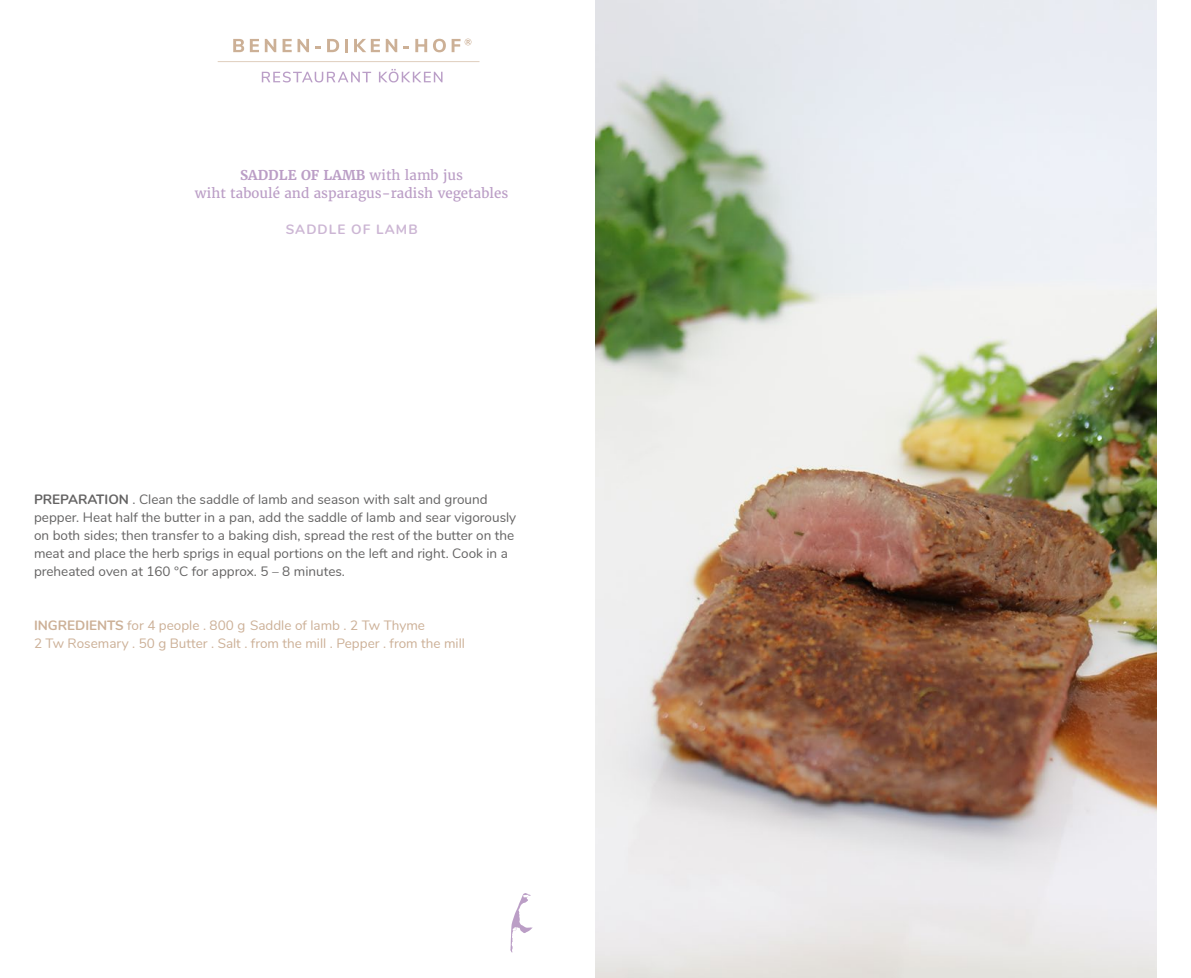
<style>
.page{position:relative;width:1191px;height:978px;background:#fff}
.page>*{position:absolute;margin:0;border:0;box-sizing:border-box;transform-origin:0 0}
.t1{font:13.5px/18px "Nunito";color:#646363}
.t2{font:13.5px/18px "Nunito";color:#ccb097}
.t3{font:13.5px/18px "Merriweather";color:#bb9ec6;text-align:center}
.t4{font:700 13.5px "Nunito";letter-spacing:.08em;color:#ccb6d4}
.s1{font-weight:700}
</style>
<div class="page">
<img style="left:595px;top:0;width:562px;height:978px">
<svg style="left:510px;top:893px;width:23px;height:60px"></svg>
<svg style="left:262px;top:72px;width:109px;height:10px"></svg>
<svg style="left:379px;top:69px;width:63px;height:13px"></svg>
<svg style="left:218px;top:61px;width:261px;height:1px"></svg>
<svg style="left:233px;top:39px;width:11px;height:13px"></svg>
<svg style="left:250px;top:39px;width:9px;height:13px"></svg>
<svg style="left:265px;top:39px;width:11px;height:13px"></svg>
<svg style="left:282px;top:39px;width:27px;height:13px"></svg>
<svg style="left:315px;top:46px;width:6px;height:2px"></svg>
<svg style="left:327px;top:39px;width:12px;height:13px"></svg>
<svg style="left:345px;top:39px;width:3px;height:13px"></svg>
<svg style="left:354px;top:39px;width:26px;height:13px"></svg>
<svg style="left:386px;top:39px;width:11px;height:13px"></svg>
<svg style="left:403px;top:46px;width:6px;height:2px"></svg>
<svg style="left:415px;top:39px;width:12px;height:13px"></svg>
<svg style="left:433px;top:39px;width:38px;height:13px"></svg>
<p class="t3" style="left:195px;top:166px;width:315px"><span class="s1">SADDLE OF LAMB</span> with lamb jus<br>wiht taboulé and asparagus-radish vegetables</p>
<p class="t4" style="left:286px;top:219px;width:133px">SADDLE OF LAMB</p>
<p class="t1" style="left:34px;top:490px;width:484px"><span class="s1">PREPARATION</span> . Clean the saddle of lamb and season with salt and ground pepper. Heat half the butter in a pan, add the saddle of lamb and sear vigorously on both sides; then transfer to a baking dish, spread the rest of the butter on the meat and place the herb sprigs in equal portions on the left and right. Cook in a preheated oven at 160 °C for approx. 5 – 8 minutes.</p>
<p class="t2" style="left:34px;top:616px;width:432px"><span class="s1">INGREDIENTS</span> for 4 people . 800 g Saddle of lamb . 2 Tw Thyme<br>2 Tw Rosemary . 50 g Butter . Salt . from the mill . Pepper . from the mill</p>
</div>
